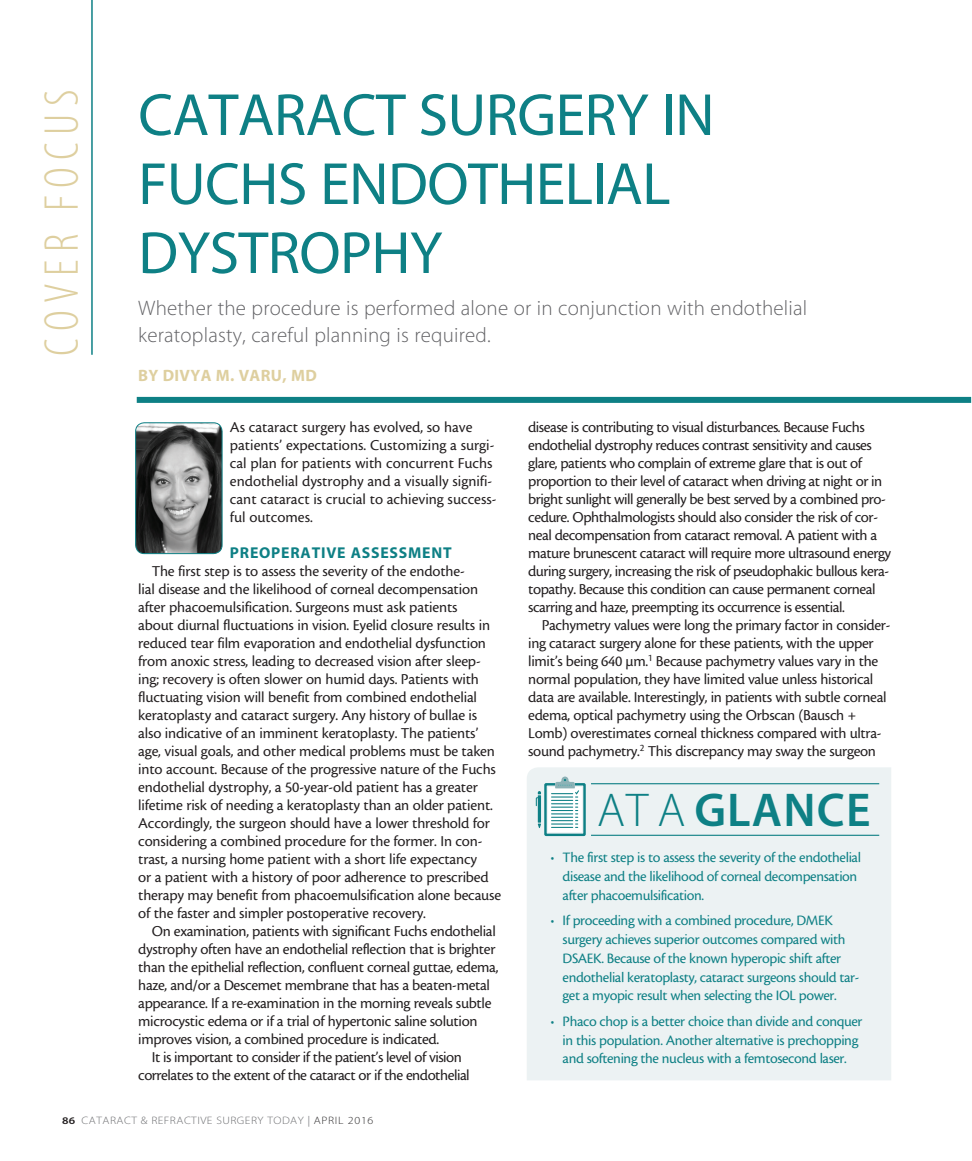
<style>
.page{position:relative;width:972px;height:1161px;background:#fff}
.page>*{position:absolute;margin:0;border:0;box-sizing:border-box;transform-origin:0 0}
.headline{font:60px/69px "Myriad MM 400 600";letter-spacing:-.01em;color:#0e8085}
.t1{font:49.2px "Myriad MM 215 300";letter-spacing:.15em;color:#decf9f}
.headline-2{font:47.7px "Myriad MM 565 600";letter-spacing:.025em;color:#0e8085}
.deck{font:21px/27px "Myriad MM 215 600";letter-spacing:.01em;color:#636366}
.author{font:16.5px "Myriad MM 700 600";letter-spacing:.02em;color:#decf9f}
.body{font:15.75px/18px "Cronos MM 408 10";letter-spacing:-.02em;color:#231f20}
.body_first{font:15.75px/18px "Cronos MM 408 10";color:#231f20}
.subhead{font:15.75px "Myriad MM 700 600";letter-spacing:.05em;color:#0e8085}
.t2{font:15px/18.8px "Cronos MM 408 10";letter-spacing:-.025em;color:#0e8085}
.t3{font:10.8px "Myriad MM 215 600";letter-spacing:.04em;color:#6c6d70;scale:1.11 1}
.s1{font-family:"Myriad MM 215 600"}
.s2{font-family:"Myriad MM 565 600";font-size:10.2px;color:#231f20}
.s3{font-family:"Myriad MM 400 600";color:#939598}
.s4{color:#312f30}
</style>
<div class="page">
<hr style="left:91px;top:0;width:2px;height:355px;background:#0e8085">
<div style="left:137px;top:397px;width:834px;height:6px;background:#0e8085"></div>
<img style="left:136px;top:423px;width:86px;height:131px">
<div style="left:135px;top:422px;width:87px;height:132px;border:1px solid #0e8085;border-radius:9px"></div>
<div style="left:527px;top:767px;width:364px;height:313px;background:#ecf2f3"></div>
<hr style="left:591px;top:835px;width:288px;height:1px;background:#0e8085">
<hr style="left:591px;top:783px;width:288px;height:1px;background:#0e8085">
<svg style="left:536px;top:777px;width:50px;height:59px"></svg>
<h2 class="t1" style="left:38px;top:356px;width:268px;rotate:-90deg">COVER FOCUS</h2>
<p class="headline" style="left:138px;top:83px;width:578px">CATARACT SURGERY IN<br>FUCHS ENDOTHELIAL<br>DYSTROPHY</p>
<p class="deck" style="left:138px;top:295px;width:671px">Whether the procedure is performed alone or in conjunction with endothelial keratoplasty, careful planning is required.</p>
<p class="author" style="left:138px;top:367px;width:180px">BY DIVYA M. VARU, MD</p>
<p class="body_first" style="left:230px;top:418px;width:268px">As cataract surgery has evolved, so have patients’ expectations. Customizing a surgi&shy;cal plan for patients with concurrent Fuchs endothelial dystrophy and a visually signifi&shy;cant cataract is crucial to achieving success&shy;ful outcomes.</p>
<p class="subhead" style="left:230px;top:545px;width:223px">PREOPERATIVE ASSESSMENT</p>
<p class="body" style="left:138px;top:562px;width:364px;text-indent:14px">The first step is to assess the severity of the endothe-<br>lial disease and the likelihood of corneal decompensation after phacoemulsification. Surgeons must ask patients<br>about diurnal fluctuations in vision. Eyelid closure results in reduced tear film evaporation and endothelial dysfunction from anoxic stress, leading to decreased vision after sleep&shy;ing; recovery is often slower on humid days. Patients with fluctuating vision will benefit from combined endothelial keratoplasty and cataract surgery. Any history of bullae is also indicative of an imminent keratoplasty. The patients’ age, visual goals, and other medical problems must be taken into account. Because of the progressive nature of the Fuchs endothelial dystrophy, a 50-year-old patient has a greater lifetime risk of needing a keratoplasty than an older patient.<br>Accordingly, the surgeon should have a lower threshold for considering a combined procedure for the former. In con&shy;trast, a nursing home patient with a short life expectancy<br>or a patient with a history of poor adherence to prescribed therapy may benefit from phacoemulsification alone because of the faster and simpler postoperative recovery.</p>
<p class="body" style="left:138px;top:922px;width:362px;text-indent:14px">On examination, patients with significant Fuchs endothelial dystrophy often have an endothelial reflection that is brighter than the epithelial reflection, confluent corneal guttae, edema, haze, and/or a Descemet membrane that has a beaten-metal appearance. If a re-examination in the morning reveals subtle microcystic edema or if a trial of hypertonic saline solution improves vision, a combined procedure is indicated.</p>
<p class="body" style="left:138px;top:1048px;width:333px;text-align:center">It is important to consider if the patient’s level of vision correlates to the extent of the cataract or if the endothelial</p>
<p class="body" style="left:528px;top:418px;width:364px">disease is contributing to visual disturbances. Because Fuchs endothelial dystrophy reduces contrast sensitivity and causes glare, patients who complain of extreme glare that is out of proportion to their level of cataract when driving at night or in bright sunlight will generally be best served by a combined pro&shy;cedure. Ophthalmologists should also consider the risk of cor&shy;neal decompensation from cataract removal. A patient with a mature brunescent cataract will require more ultrasound energy during surgery, increasing the risk of pseudophakic bullous kera&shy;topathy. Because this condition can cause permanent corneal scarring and haze, preempting its occurrence is essential.</p>
<p class="body" style="left:528px;top:616px;width:364px;text-indent:14px">Pachymetry values were long the primary factor in consider&shy;ing cataract surgery alone for these patients, with the upper limit’s being 640 µm.<sup>1</sup> Because pachymetry values vary in the normal population, they have limited value unless historical data are available. Interestingly, in patients with subtle corneal edema, optical pachymetry using the Orbscan (Bausch + Lomb) overestimates corneal thickness compared with ultra&shy;sound pachymetry.<sup>2</sup> This discrepancy may sway the surgeon</p>
<p class="headline-2" style="left:597px;top:787px;width:275px"><span class="s1">AT A</span> GLANCE</p>
<p class="t2" style="left:563px;top:849px;width:300px;text-indent:-12px">• The first step is to assess the severity of the endothelial disease and the likelihood of corneal decompensation after phacoemulsification.</p>
<p class="t2" style="left:563px;top:912px;width:298px;text-indent:-12px">• If proceeding with a combined procedure, DMEK surgery achieves superior outcomes compared with DSAEK. Because of the known hyperopic shift after endothelial keratoplasty, cataract surgeons should tar&shy;get a myopic result when selecting the IOL power.</p>
<p class="t2" style="left:551px;top:1012px;width:313px;text-align:center">• Phaco chop is a better choice than divide and conquer in this population. Another alternative is prechopping and softening the nucleus with a femtosecond laser.</p>
<p class="t3" style="left:62px;top:1115px;width:282px"><span class="s2">86</span> CATARACT &amp; REFRACTIVE SURGERY TODAY <span class="s3">|</span> <span class="s4">APRIL 2016</span></p>
</div>
